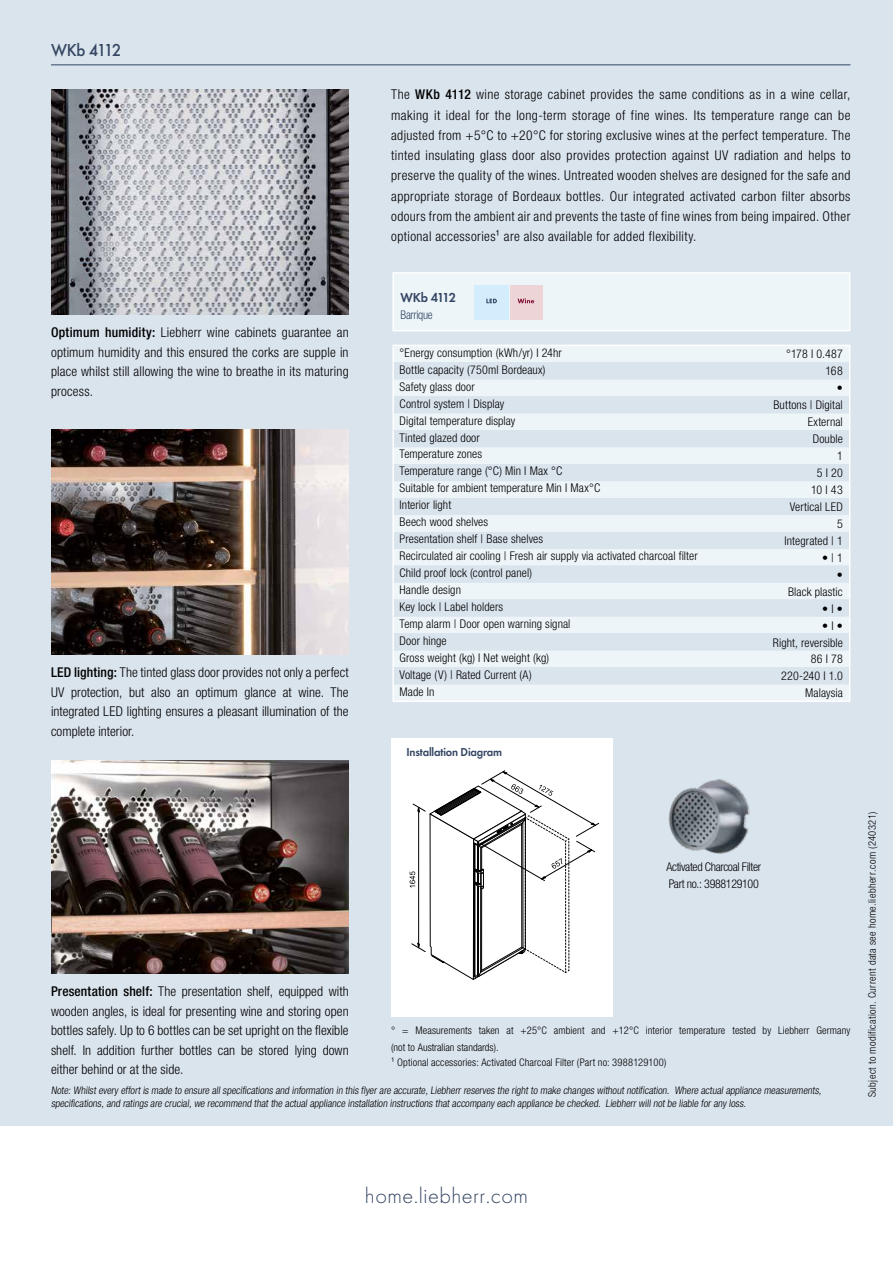
<style>
.page{position:relative;width:893px;height:1263px;background:#dae4ed}
.page>*{position:absolute;margin:0;border:0;box-sizing:border-box;transform-origin:0 0}
.t1{font:300 22.5px "Futura";letter-spacing:.02em;color:#344663}
.t2{font:500 18px "Futura";letter-spacing:-.1em;color:#344663;scale:.95 1}
.t3{font:300 condensed 13.5px/19.5px "Helvetica Neue LTW1 G";letter-spacing:.01em;color:#000;text-align:justify}
.t4{font:13.5px "Futura Dem";letter-spacing:-.07em;color:#344663;scale:.95 1}
.t5{font:300 condensed 12px/17px "Helvetica Neue LTW1 G";letter-spacing:.005em;color:#000;text-align:right}
.t6{font:300 condensed 12px/17px "Helvetica Neue LTW1 G";letter-spacing:-.03em;color:#000}
.t7{font:12px "Futura Dem";letter-spacing:-.015em;color:#344663;scale:.95 1}
.t8{font:300 condensed 12px "Helvetica Neue LTW1 G";letter-spacing:-.025em;color:#344663;scale:.95 1}
.t9{font:300 condensed 10.5px/17px "Helvetica Neue LTW1 G";letter-spacing:.01em;color:#000}
.t10{font:300 condensed 10.5px "Helvetica Neue LTW1 G";letter-spacing:.035em;color:#000}
.s1{font-weight:500}
</style>
<div class="page">
<div style="left:0;top:1127px;width:893px;height:136px;background:#fff"></div>
<hr style="left:51px;top:64px;width:799px;height:1px;background:#344663">
<img style="left:51px;top:89px;width:298px;height:226px">
<img style="left:51px;top:429px;width:298px;height:226px">
<div style="left:394px;top:274px;width:455px;height:426px;background:#edf5f9"></div>
<svg style="left:393px;top:331px;width:457px;height:353px"></svg>
<hr style="left:392px;top:272px;width:458px;height:2px;background:#fff">
<hr style="left:392px;top:274px;width:2px;height:56px;background:#fff">
<hr style="left:849px;top:274px;width:1px;height:56px;background:#fff">
<hr style="left:392px;top:330px;width:458px;height:1px;background:#fff">
<svg style="left:392px;top:346px;width:2px;height:354px"></svg>
<svg style="left:849px;top:346px;width:1px;height:354px"></svg>
<hr style="left:392px;top:700px;width:458px;height:2px;background:#fff">
<hr style="left:392px;top:345px;width:458px;height:1px;background:#fff">
<img style="left:51px;top:761px;width:298px;height:212px">
<div style="left:474px;top:285px;width:34px;height:34px;background:#d4edfc"></div>
<svg style="left:486px;top:299px;width:11px;height:4px"></svg>
<div style="left:511px;top:285px;width:32px;height:34px;background:#edd4d7"></div>
<svg style="left:518px;top:298px;width:16px;height:5px"></svg>
<img style="left:668px;top:779px;width:82px;height:75px">
<div style="left:391px;top:738px;width:221px;height:278px;background:#fff"></div>
<svg style="left:410px;top:770px;width:189px;height:210px"></svg>
<h2 class="t2" style="left:51px;top:39px;width:76px">WKb 4112</h2>
<p class="t3" style="left:51px;top:323px;width:299px"><span class="s1">Optimum humidity:</span> Liebherr wine cabinets guarantee an optimum humidity and this ensured the corks are supple in place whilst still allowing the wine to breathe in its maturing process.</p>
<p class="t3" style="left:51px;top:663px;width:299px"><span class="s1">LED lighting:</span> The tinted glass door provides not only a perfect UV protection, but also an optimum glance at wine. The integrated LED lighting ensures a pleasant illumination of the complete interior.</p>
<p class="t3" style="left:391px;top:85px;width:461px;line-height:20.2px">The <span class="s1">WKb 4112</span> wine storage cabinet provides the same conditions as in a wine cellar, making it ideal for the long-term storage of fine wines. Its temperature range can be adjusted from +5°C to +20°C for storing exclusive wines at the perfect temperature. The tinted insulating glass door also provides protection against UV radiation and helps to preserve the quality of the wines. Untreated wooden shelves are designed for the safe and appropriate storage of Bordeaux bottles. Our integrated activated carbon filter absorbs odours from the ambient air and prevents the taste of fine wines from being impaired. Other optional accessories¹ are also available for added flexibility.</p>
<p class="t4" style="left:400px;top:288px;width:60px">WKb 4112</p>
<p class="t8" style="left:400px;top:308px;width:35px">Barrique</p>
<p class="t5" style="left:399px;top:344px;width:300px;text-align:left">°Energy consumption (kWh/yr) I 24hr<br>Bottle capacity (750ml Bordeaux)<br>Safety glass door<br>Control system | Display<br>Digital temperature display<br>Tinted glazed door<br>Temperature zones<br>Temperature range (°C) Min I Max °C<br>Suitable for ambient temperature Min I Max°C<br>Interior light<br>Beech wood shelves<br>Presentation shelf | Base shelves<br>Recirculated air cooling | Fresh air supply via activated charcoal filter<br>Child proof lock (control panel)<br>Handle design<br>Key lock | Label holders<br>Temp alarm | Door open warning signal<br>Door hinge<br>Gross weight (kg) I Net weight (kg)<br>Voltage (V) | Rated Current (A)<br>Made In</p>
<p class="t5" style="left:773px;top:346px;width:71px">°178 I 0.487<br>168<br>•<br>Buttons | Digital<br>External<br>Double<br>1<br>5 I 20<br>10 I 43<br>Vertical LED<br>5<br>Integrated | 1</p>
<p class="t5" style="left:788px;top:549px;width:56px">• | 1<br>•<br>Black plastic</p>
<p class="t5" style="left:822px;top:600px;width:22px">• I •</p>
<p class="t5" style="left:773px;top:617px;width:71px">• I •<br>Right, reversible<br>86 I 78<br>220-240 I 1.0<br>Malaysia</p>
<p class="t7" style="left:406px;top:743px;width:102px">Installation Diagram</p>
<p class="t3" style="left:51px;top:982px;width:299px"><span class="s1">Presentation shelf:</span> The presentation shelf, equipped with wooden angles, is ideal for presenting wine and storing open bottles safely. Up to 6 bottles can be set upright on the flexible shelf. In addition further bottles can be stored lying down either behind or at the side.</p>
<p class="t6" style="left:666px;top:859px;width:96px">Activated Charcoal Filter<br>Part no.: 3988129100</p>
<p class="t9" style="left:391px;top:1022px;width:461px">° = Measurements taken at +25°C ambient and +12°C interior temperature tested by Liebherr Germany (not to Australian standards).</p>
<p class="t9" style="left:391px;top:1054px;width:277px">¹ Optional accessories: Activated Charcoal Filter (Part no: 3988129100)</p>
<p class="t9" style="left:51px;top:1084px;width:774px;line-height:12.6px">Note: Whilst every effort is made to ensure all specifications and information in this flyer are accurate, Liebherr reserves the right to make changes without notification. Where actual appliance measurements, specifications, and ratings are crucial, we recommend that the actual appliance installation instructions that accompany each appliance be checked. Liebherr will not be liable for any loss.</p>
<p class="t10" style="left:866px;top:1097px;width:287px;rotate:-90deg">Subject to modification. Current data see home.liebherr.com (240321)</p>
<h1 class="t1" style="left:365px;top:1183px;width:165px">home.liebherr.com</h1>
</div>
